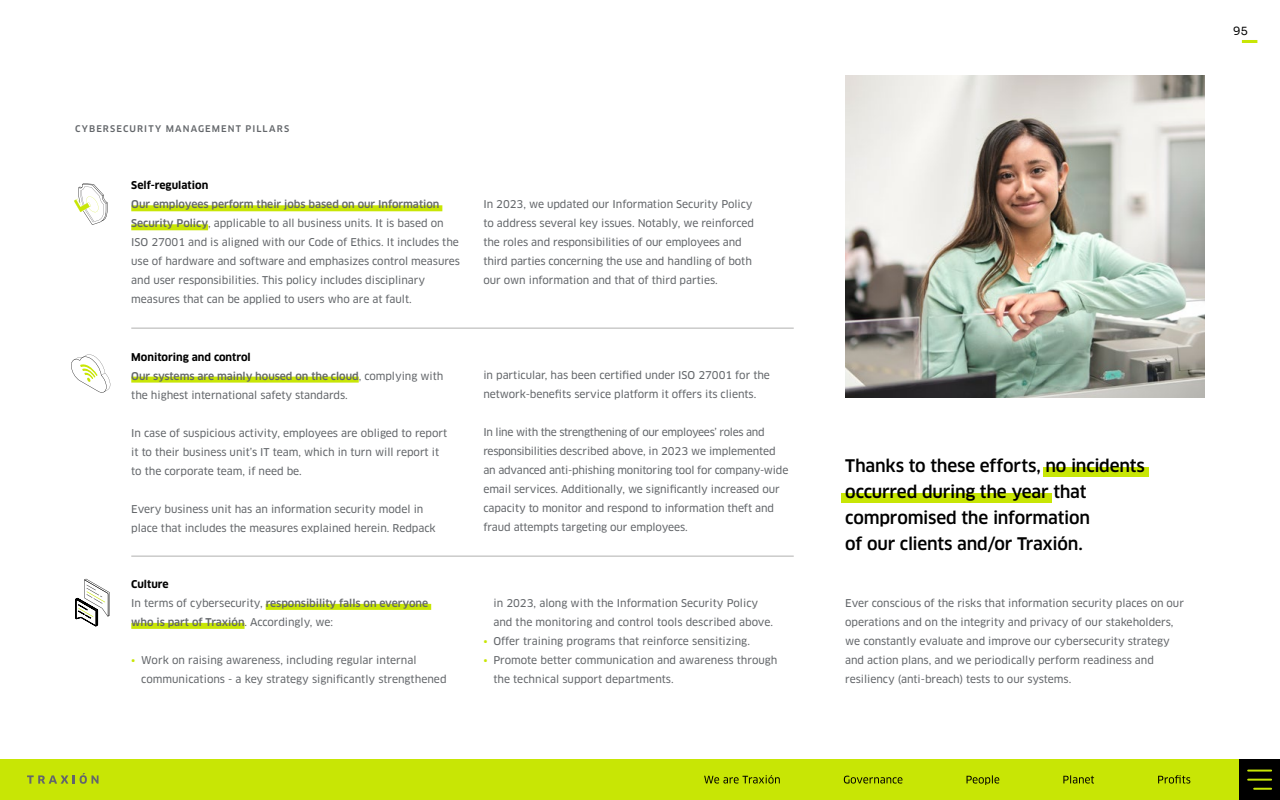
<style>
.page{position:relative;width:1280px;height:800px;background:#fff}
.page>*{position:absolute;margin:0;border:0;box-sizing:border-box;transform-origin:0 0}
.t1{font:500 17px/26px "Clan OT";letter-spacing:-.015em;color:#000}
.t2{font:11.3px "Sora";color:#000}
.t3{font:10.5px/19px "Clan OT News";letter-spacing:-.005em;color:#63666a}
.t4{font:500 10.5px/19px "Clan OT";letter-spacing:-.005em;color:#63666a}
.t5{font:700 10.5px "Clan OT";color:#000}
.t6{font:500 9px "Clan OT";letter-spacing:.12em;color:#63666a}
.s1{font-family:"Clan OT";font-weight:500}
.s2{font-weight:700;color:#000}
.s3{font-family:"Clan OT News";font-weight:400}
.s4{color:#c8e605}
</style>
<div class="page">
<div style="left:842px;top:493px;width:210px;height:9px;background:#c8e605"></div>
<div style="left:1043px;top:467px;width:106px;height:9px;background:#c8e605"></div>
<div style="left:131px;top:205px;width:311px;height:6px;background:#c8e605"></div>
<div style="left:131px;top:224px;width:77px;height:6px;background:#c8e605"></div>
<div style="left:131px;top:377px;width:228px;height:6px;background:#c8e605"></div>
<svg style="left:71px;top:354px;width:39px;height:39px"></svg>
<svg style="left:76px;top:579px;width:34px;height:47px"></svg>
<svg style="left:74px;top:183px;width:33px;height:42px"></svg>
<img style="left:845px;top:75px;width:360px;height:323px">
<div style="left:266px;top:604px;width:165px;height:6px;background:#c8e605"></div>
<div style="left:131px;top:623px;width:114px;height:6px;background:#c8e605"></div>
<hr style="left:131px;top:328px;width:663px;height:1px;background:#b1b0af">
<hr style="left:131px;top:556px;width:663px;height:1px;background:#b1b0af">
<hr style="left:1242px;top:40px;width:15px;height:3px;background:#c8e605">
<div style="left:0;top:759px;width:1280px;height:41px;background:#c8e605"></div>
<svg style="left:27px;top:773px;width:72px;height:11px"></svg>
<svg style="left:1158px;top:775px;width:32px;height:9px"></svg>
<svg style="left:1063px;top:775px;width:31px;height:9px"></svg>
<svg style="left:967px;top:775px;width:32px;height:10px"></svg>
<svg style="left:844px;top:776px;width:58px;height:8px"></svg>
<div style="left:1239px;top:759px;width:41px;height:41px;background:#000"></div>
<hr style="left:1248px;top:770px;width:23px;height:2px;background:#c8e605">
<hr style="left:1248px;top:779px;width:23px;height:2px;background:#c8e605">
<svg style="left:1254px;top:788px;width:17px;height:2px"></svg>
<svg style="left:704px;top:775px;width:76px;height:9px"></svg>
<p class="t6" style="left:75px;top:123px;width:216px">CYBERSECURITY MANAGEMENT PILLARS</p>
<p class="t5" style="left:131px;top:179px;width:79px">Self-regulation</p>
<p class="t4" style="left:131px;top:195px;width:310px">Our employees perform their jobs based on our Information</p>
<p class="t3" style="left:131px;top:214px;width:330px"><span class="s1">Security Policy</span>, applicable to all business units. It is based on ISO 27001 and is aligned with our Code of Ethics. It includes the use of hardware and software and emphasizes control measures and user responsibilities. This policy includes disciplinary measures that can be applied to users who are at fault.</p>
<p class="t4" style="left:131px;top:347px;width:314px"><span class="s2">Monitoring and control<br></span>Our systems are mainly housed on the cloud<span class="s3">, complying with</span></p>
<p class="t3" style="left:131px;top:385px;width:218px">the highest international safety standards.</p>
<p class="t3" style="left:131px;top:423px;width:317px">In case of suspicious activity, employees are obliged to report it to their business unit’s IT team, which in turn will report it to the corporate team, if need be.</p>
<p class="t3" style="left:131px;top:499px;width:306px">Every business unit has an information security model in place that includes the measures explained herein. Redpack</p>
<p class="t4" style="left:131px;top:575px;width:298px"><span class="s2">Culture<br></span><span class="s3">In terms of cybersecurity,</span> responsibility falls on everyone who is part of Traxión<span class="s3">. Accordingly, we:</span></p>
<p class="t3" style="left:141px;top:651px;width:307px;text-indent:-10px"><span class="s4">•</span> Work on raising awareness, including regular internal communications - a key strategy significantly strengthened</p>
<p class="t3" style="left:483px;top:195px;width:272px">In 2023, we updated our Information Security Policy to address several key issues. Notably, we reinforced the roles and responsibilities of our employees and third parties concerning the use and handling of both our own information and that of third parties.</p>
<p class="t3" style="left:483px;top:366px;width:288px">in particular, has been certified under ISO 27001 for the network-benefits service platform it offers its clients.</p>
<p class="t3" style="left:483px;top:423px;width:307px">In line with the strengthening of our employees’ roles and responsibilities described above, in 2023 we implemented an advanced anti-phishing monitoring tool for company-wide email services. Additionally, we significantly increased our capacity to monitor and respond to information theft and fraud attempts targeting our employees.</p>
<p class="t3" style="left:493px;top:594px;width:281px">in 2023, along with the Information Security Policy and the monitoring and control tools described above.</p>
<p class="t3" style="left:483px;top:632px;width:268px"><span class="s4">•</span> Offer training programs that reinforce sensitizing.</p>
<p class="t3" style="left:493px;top:651px;width:286px;text-indent:-10px"><span class="s4">•</span> Promote better communication and awareness through the technical support departments.</p>
<p class="t2" style="left:1233px;top:22px;width:16px">95</p>
<h1 class="t1" style="left:845px;top:453px;width:301px">Thanks to these efforts, no incidents occurred during the year that compromised the information<br>of our clients and/or Traxión.</h1>
<p class="t3" style="left:845px;top:594px;width:340px">Ever conscious of the risks that information security places on our operations and on the integrity and privacy of our stakeholders, we constantly evaluate and improve our cybersecurity strategy and action plans, and we periodically perform readiness and resiliency (anti-breach) tests to our systems.</p>
</div>
